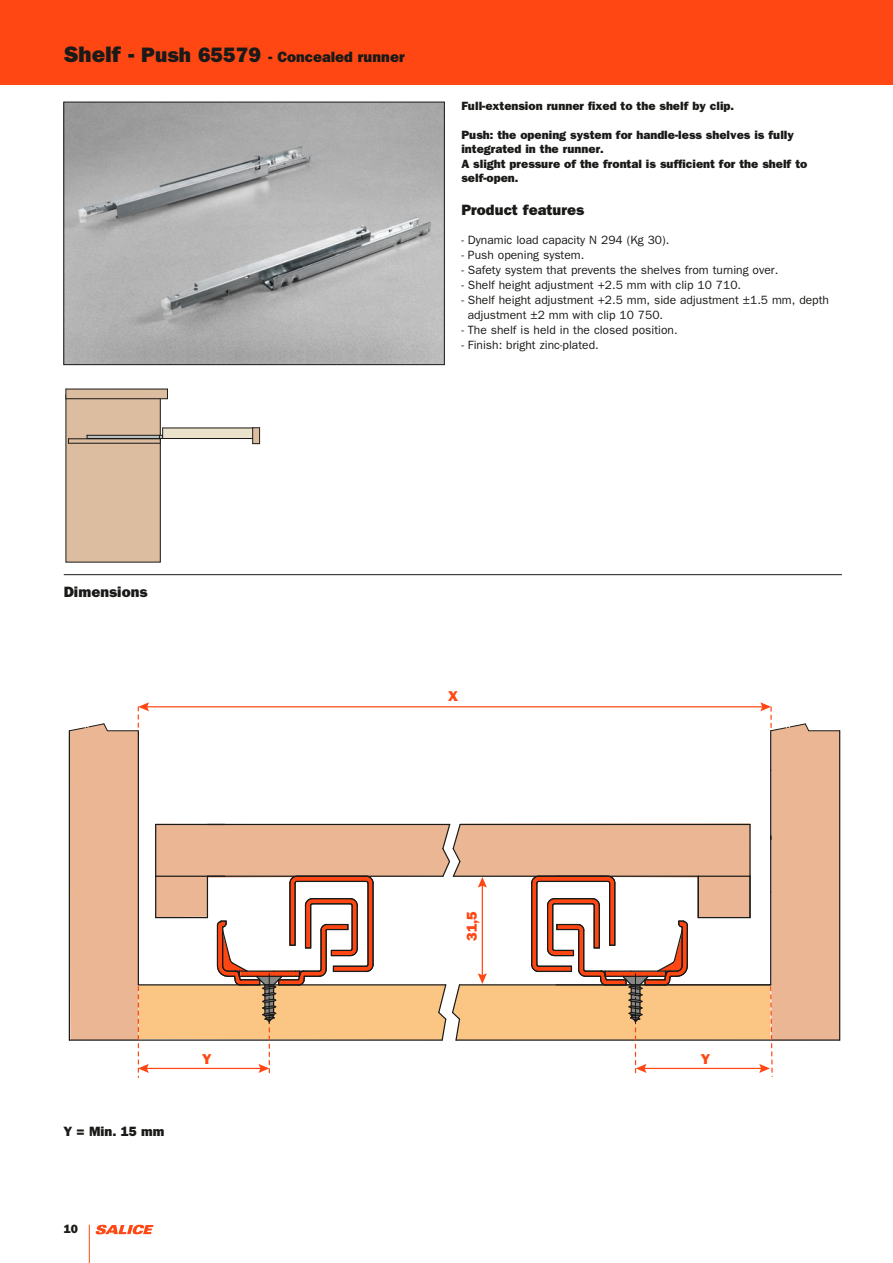
<style>
.page{position:relative;width:893px;height:1263px;background:#fff}
.page>*{position:absolute;margin:0;border:0;box-sizing:border-box;transform-origin:0 0}
.t1{font:15px "ITC Franklin Gothic Std Hvy";color:#1a1a18}
.t2{font:14.4px "ITC Franklin Gothic Std Hvy";color:#ff4713}
.t3{font:13.5px "ITC Franklin Gothic Std Hvy";letter-spacing:-.005em;color:#1a1a18}
.t4{font:12px/15px "ITC Franklin Gothic Std";color:#1a1a18}
.t5{font:12px/14.4px "ITC Franklin Gothic Std Hvy";color:#1a1a18}
.s1{font-size:22.5px}
.s2{font-size:21px}
</style>
<div class="page">
<div style="left:0;top:0;width:893px;height:85px;background:#ff4713"></div>
<svg style="left:69px;top:702px;width:771px;height:376px"></svg>
<img style="left:65px;top:104px;width:378px;height:259px">
<div style="left:63px;top:102px;width:382px;height:263px;border:1px solid #1a1a18"></div>
<div style="left:66px;top:395px;width:94px;height:167px;background:#dcbda0"></div>
<div style="left:66px;top:395px;width:95px;height:167px;border:1px solid #1a1a18"></div>
<div style="left:66px;top:389px;width:101px;height:10px;background:#dcbda0"></div>
<div style="left:163px;top:428px;width:90px;height:11px;background:#eae2ca"></div>
<hr style="left:163px;top:438px;width:90px;height:1px;background:#1a1a18">
<hr style="left:66px;top:389px;width:101px;height:1px;background:#1a1a18">
<hr style="left:66px;top:398px;width:101px;height:1px;background:#1a1a18">
<hr style="left:68px;top:438px;width:92px;height:1px;background:#1a1a18">
<hr style="left:68px;top:443px;width:92px;height:1px;background:#1a1a18">
<svg style="left:252px;top:427px;width:8px;height:17px"></svg>
<hr style="left:163px;top:428px;width:90px;height:1px;background:#1a1a18">
<svg style="left:87px;top:428px;width:76px;height:14px"></svg>
<hr style="left:87px;top:438px;width:76px;height:1px;background:#1a1a18">
<hr style="left:64px;top:574px;width:778px;height:1px;background:#1a1a18">
<hr style="left:89px;top:1225px;width:1px;height:38px;background:#ff4713">
<svg style="left:96px;top:1225px;width:58px;height:9px"></svg>
<p class="t1" style="left:64px;top:48px;width:342px"><span class="s1">Shelf -</span> <span class="s2">Push 65579</span> - Concealed runner</p>
<p class="t5" style="left:461px;top:99px;width:274px">Full-extension runner fixed to the shelf by clip.</p>
<p class="t5" style="left:461px;top:128px;width:347px">Push: the opening system for handle-less shelves is fully integrated in the runner.<br>A slight pressure of the frontal is sufficient for the shelf to self-open.</p>
<p class="t1" style="left:461px;top:201px;width:124px">Product features</p>
<p class="t4" style="left:461px;top:233px;width:209px">- Dynamic load capacity N 294 (Kg 30).</p>
<p class="t4" style="left:461px;top:248px;width:124px">- Push opening system.</p>
<p class="t4" style="left:461px;top:263px;width:318px">- Safety system that prevents the shelves from turning over.</p>
<p class="t4" style="left:461px;top:278px;width:281px">- Shelf height adjustment +2.5 mm with clip 10 710.</p>
<p class="t4" style="left:468px;top:293px;width:363px;text-indent:-6px">- Shelf height adjustment +2.5 mm, side adjustment ±1.5 mm, depth adjustment ±2 mm with clip 10 750.</p>
<p class="t4" style="left:461px;top:323px;width:218px">- The shelf is held in the closed position.</p>
<p class="t4" style="left:461px;top:338px;width:139px">- Finish: bright zinc-plated.</p>
<p class="t1" style="left:64px;top:583px;width:85px">Dimensions</p>
<p class="t2" style="left:448px;top:688px;width:12px">X</p>
<p class="t2" style="left:463px;top:941px;width:32px;rotate:-90deg">31,5</p>
<p class="t3" style="left:63px;top:1124px;width:102px">Y = Min. 15 mm</p>
<p class="t5" style="left:64px;top:1222px;width:16px">10</p>
<p class="t2" style="left:202px;top:1050px;width:11px">Y</p>
<p class="t2" style="left:701px;top:1050px;width:11px">Y</p>
</div>
